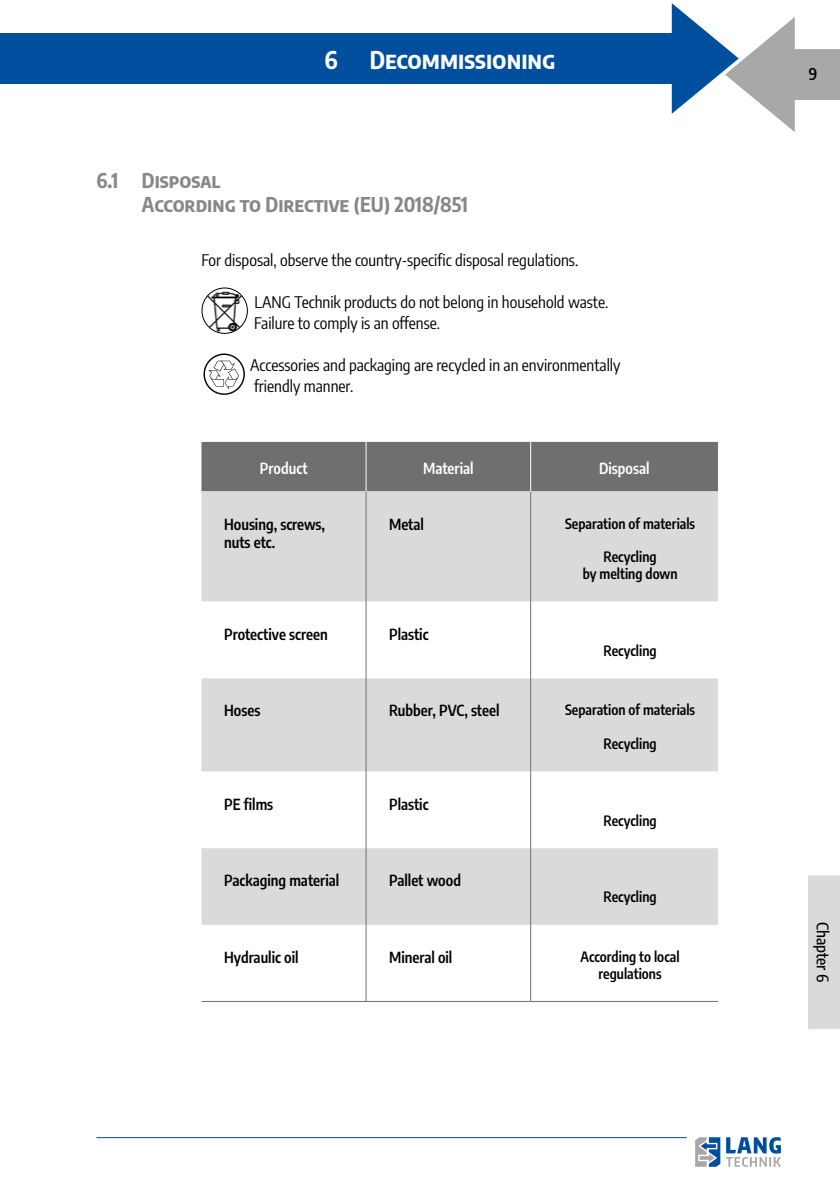
<style>
.page{position:relative;width:840px;height:1191px;background:#fff}
.page>*{position:absolute;margin:0;border:0;box-sizing:border-box;transform-origin:0 0}
.t1{font:700 24px "Encode Sans Condensed";color:#fff}
.t2{font:700 20px/24px "Encode Sans Condensed";color:#878787}
.t3{font:16px/21px "Encode Sans Condensed";color:#000}
.t4{font:500 16px "Encode Sans Condensed";color:#000}
.t5{font:600 16px "Encode Sans Condensed";color:#000}
.t6{font:600 15px/18px "Encode Sans Condensed";color:#000}
.t7{font:600 15px "Encode Sans Condensed";color:#fff}
.t8{font:600 14px/16.8px "Encode Sans Condensed";color:#000;text-align:center}
</style>
<div class="page">
<div style="left:0;top:33px;width:677px;height:51px;background:#004f9f"></div>
<svg style="left:671px;top:3px;width:168px;height:129px"></svg>
<hr style="left:96px;top:1137px;width:590px;height:1px;background:#004f9f">
<svg style="left:695px;top:1137px;width:85px;height:29px"></svg>
<div style="left:782px;top:63px;width:57px;height:21px;background:#a8a8a7"></div>
<div style="left:808px;top:874px;width:31px;height:155px;background:#dadada"></div>
<hr style="left:808px;top:874px;width:31px;height:1px;background:#fff">
<hr style="left:808px;top:1028px;width:31px;height:1px;background:#fff">
<img style="left:202px;top:288px;width:45px;height:45px;border-radius:23px">
<div style="left:201px;top:287px;width:47px;height:47px;border:1px solid #000;border-radius:50%"></div>
<svg style="left:203px;top:353px;width:42px;height:42px"></svg>
<div style="left:201px;top:442px;width:516px;height:49px;background:#706f6f"></div>
<div style="left:201px;top:491px;width:516px;height:280px;background:#dadada"></div>
<svg style="left:201px;top:601px;width:516px;height:77px"></svg>
<svg style="left:201px;top:771px;width:516px;height:230px"></svg>
<div style="left:201px;top:848px;width:516px;height:76px;background:#dadada"></div>
<hr style="left:201px;top:1001px;width:165px;height:1px;background:#706f6f">
<hr style="left:366px;top:1001px;width:164px;height:1px;background:#706f6f">
<hr style="left:530px;top:1001px;width:187px;height:1px;background:#706f6f">
<hr style="left:365px;top:442px;width:1px;height:49px;background:#fff">
<hr style="left:530px;top:442px;width:1px;height:49px;background:#fff">
<hr style="left:365px;top:491px;width:1px;height:110px;background:#706f6f">
<hr style="left:530px;top:491px;width:1px;height:110px;background:#706f6f">
<hr style="left:365px;top:601px;width:1px;height:77px;background:#706f6f">
<hr style="left:530px;top:601px;width:1px;height:77px;background:#706f6f">
<hr style="left:365px;top:678px;width:1px;height:93px;background:#706f6f">
<hr style="left:530px;top:678px;width:1px;height:93px;background:#706f6f">
<hr style="left:365px;top:771px;width:1px;height:77px;background:#706f6f">
<hr style="left:530px;top:771px;width:1px;height:77px;background:#706f6f">
<hr style="left:365px;top:848px;width:1px;height:76px;background:#706f6f">
<hr style="left:530px;top:848px;width:1px;height:76px;background:#706f6f">
<hr style="left:365px;top:924px;width:1px;height:77px;background:#706f6f">
<hr style="left:530px;top:924px;width:1px;height:77px;background:#706f6f">
<h1 class="t1" style="left:324px;top:42px;width:15px">6</h1>
<h1 class="t1" style="left:369px;top:42px;width:187px">Decommissioning</h1>
<p class="t2" style="left:142px;top:168px;width:327px;text-indent:-45px">6.1 Disposal<br>According to Directive (EU) 2018/851</p>
<p class="t3" style="left:201px;top:249px;width:378px">For disposal, observe the country-specific disposal regulations.</p>
<p class="t3" style="left:254px;top:291px;width:355px">LANG Technik products do not belong in household waste.<br>Failure to comply is an offense.</p>
<p class="t3" style="left:250px;top:354px;width:371px">Accessories and packaging are recycled in an environmentally friendly manner.</p>
<p class="t7" style="left:260px;top:458px;width:49px">Product</p>
<p class="t7" style="left:423px;top:458px;width:52px">Material</p>
<p class="t7" style="left:598px;top:458px;width:52px">Disposal</p>
<p class="t6" style="left:224px;top:514px;width:102px">Housing, screws, nuts etc.</p>
<p class="t6" style="left:389px;top:514px;width:36px">Metal</p>
<p class="t8" style="left:564px;top:514px;width:132px">Separation of materials</p>
<p class="t8" style="left:582px;top:547px;width:96px">Recycling<br>by melting down</p>
<p class="t6" style="left:224px;top:624px;width:105px">Protective screen</p>
<p class="t6" style="left:389px;top:624px;width:41px">Plastic</p>
<p class="t8" style="left:603px;top:641px;width:55px">Recycling</p>
<p class="t6" style="left:224px;top:701px;width:38px">Hoses</p>
<p class="t6" style="left:389px;top:701px;width:112px">Rubber, PVC, steel</p>
<p class="t8" style="left:564px;top:701px;width:132px">Separation of materials</p>
<p class="t8" style="left:603px;top:734px;width:55px">Recycling</p>
<p class="t6" style="left:224px;top:794px;width:51px">PE films</p>
<p class="t6" style="left:389px;top:794px;width:41px">Plastic</p>
<p class="t6" style="left:224px;top:871px;width:116px">Packaging material</p>
<p class="t6" style="left:389px;top:871px;width:73px">Pallet wood</p>
<p class="t8" style="left:603px;top:811px;width:55px">Recycling</p>
<p class="t8" style="left:603px;top:887px;width:55px">Recycling</p>
<p class="t6" style="left:224px;top:947px;width:76px">Hydraulic oil</p>
<p class="t6" style="left:389px;top:947px;width:65px">Mineral oil</p>
<p class="t8" style="left:580px;top:947px;width:100px">According to local regulations</p>
<p class="t5" style="left:808px;top:62px;width:10px">9</p>
<p class="t4" style="left:833px;top:921px;width:62px;rotate:90deg">Chapter 6</p>
</div>
